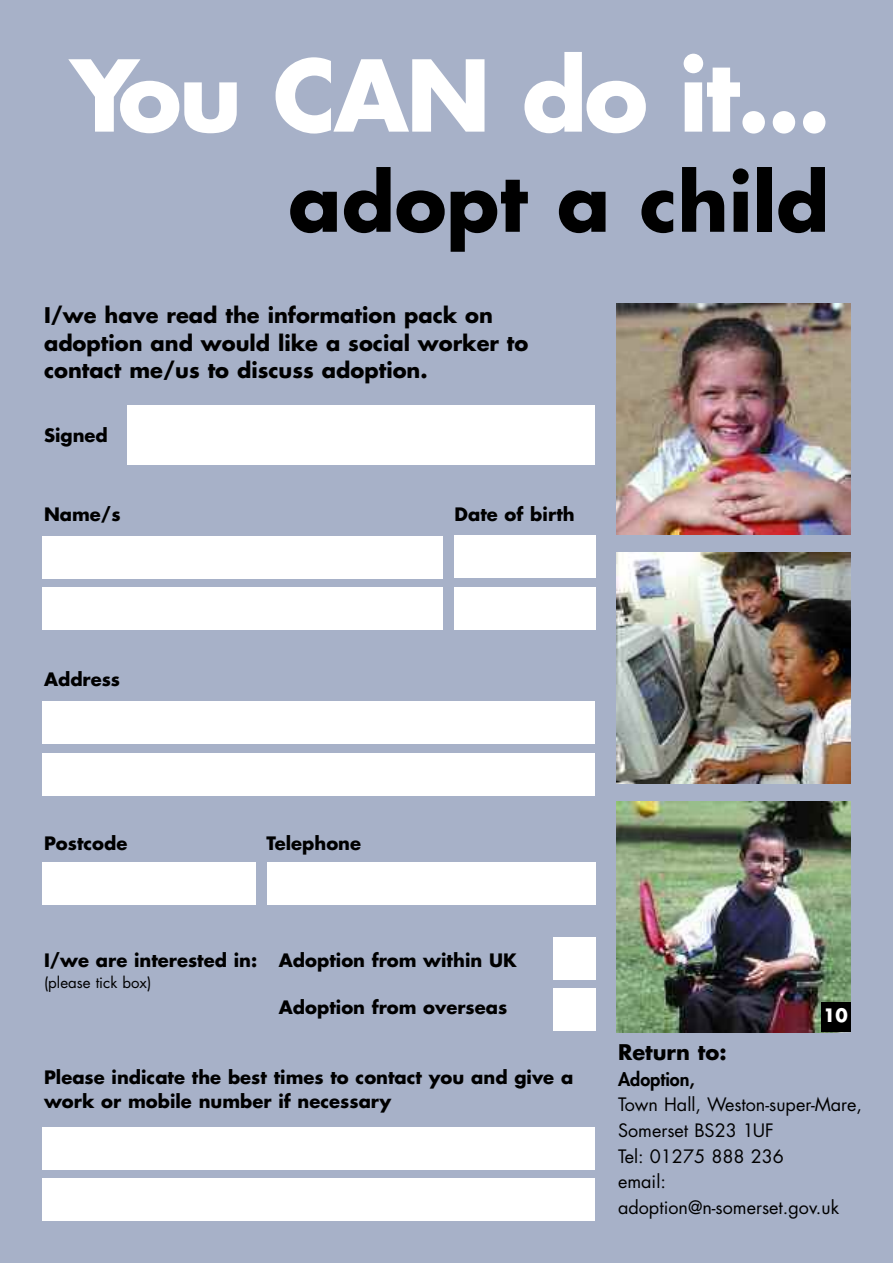
<style>
.page{position:relative;width:893px;height:1263px;background:#a7b1c8}
.page>*{position:absolute;margin:0;border:0;box-sizing:border-box;transform-origin:0 0}
.t1{font:700 96px "Futura LT";letter-spacing:-.03em;color:#fff}
.t2{font:700 78px "Futura LT";color:#000}
.t3{font:700 21px/27.3px "Futura LT";color:#000}
.t4{font:700 18px/23.4px "Futura LT";color:#000}
.t5{font:18px/25.7px "Futura LT";color:#000}
.t6{font:700 18px "Futura LT";color:#fff}
.t7{font:15px "Futura LT";color:#000}
.s1{font-weight:800}
</style>
<div class="page">
<div style="left:128px;top:405px;width:467px;height:60px;background:#fff"></div>
<div style="left:43px;top:536px;width:400px;height:43px;background:#fff"></div>
<div style="left:43px;top:587px;width:400px;height:43px;background:#fff"></div>
<div style="left:454px;top:536px;width:141px;height:42px;background:#fff"></div>
<div style="left:454px;top:587px;width:141px;height:42px;background:#fff"></div>
<div style="left:43px;top:702px;width:552px;height:42px;background:#fff"></div>
<div style="left:43px;top:753px;width:552px;height:42px;background:#fff"></div>
<div style="left:43px;top:862px;width:213px;height:42px;background:#fff"></div>
<div style="left:267px;top:862px;width:328px;height:42px;background:#fff"></div>
<div style="left:553px;top:937px;width:42px;height:43px;background:#fff"></div>
<div style="left:553px;top:988px;width:42px;height:43px;background:#fff"></div>
<div style="left:43px;top:1127px;width:552px;height:42px;background:#fff"></div>
<div style="left:43px;top:1178px;width:552px;height:42px;background:#fff"></div>
<img style="left:617px;top:304px;width:233px;height:230px">
<img style="left:617px;top:553px;width:233px;height:230px">
<img style="left:617px;top:802px;width:233px;height:230px">
<div style="left:821px;top:1002px;width:29px;height:30px;background:#000"></div>
<p class="t1" style="left:70px;top:52px;width:762px">You CAN do it...</p>
<p class="t2" style="left:288px;top:167px;width:542px">adopt a child</p>
<p class="t3" style="left:44px;top:303px;width:486px">I/we have read the information pack on adoption and would like a social worker to contact me/us to discuss adoption.</p>
<p class="t4" style="left:44px;top:425px;width:65px">Signed</p>
<p class="t4" style="left:44px;top:504px;width:78px">Name/s</p>
<p class="t4" style="left:455px;top:504px;width:122px">Date of birth</p>
<p class="t4" style="left:44px;top:669px;width:78px">Address</p>
<p class="t4" style="left:44px;top:833px;width:85px">Postcode</p>
<p class="t4" style="left:266px;top:833px;width:96px">Telephone</p>
<p class="t4" style="left:44px;top:950px;width:474px">I/we are interested in: Adoption from within UK</p>
<p class="t7" style="left:44px;top:976px;width:109px">(please tick box)</p>
<p class="t4" style="left:279px;top:997px;width:230px">Adoption from overseas</p>
<p class="t4" style="left:44px;top:1067px;width:531px">Please indicate the best times to contact you and give a work or mobile number if necessary</p>
<p class="t6" style="left:823px;top:1007px;width:26px">10</p>
<p class="t3" style="left:618px;top:1040px;width:110px">Return to:</p>
<p class="t5" style="left:618px;top:1068px;width:246px"><span class="s1">Adoption,<br></span>Town Hall, Weston-super-Mare,<br>Somerset BS23 1UF<br>Tel: 01275 888 236<br>email: adoption@n-somerset.gov.uk</p>
</div>
